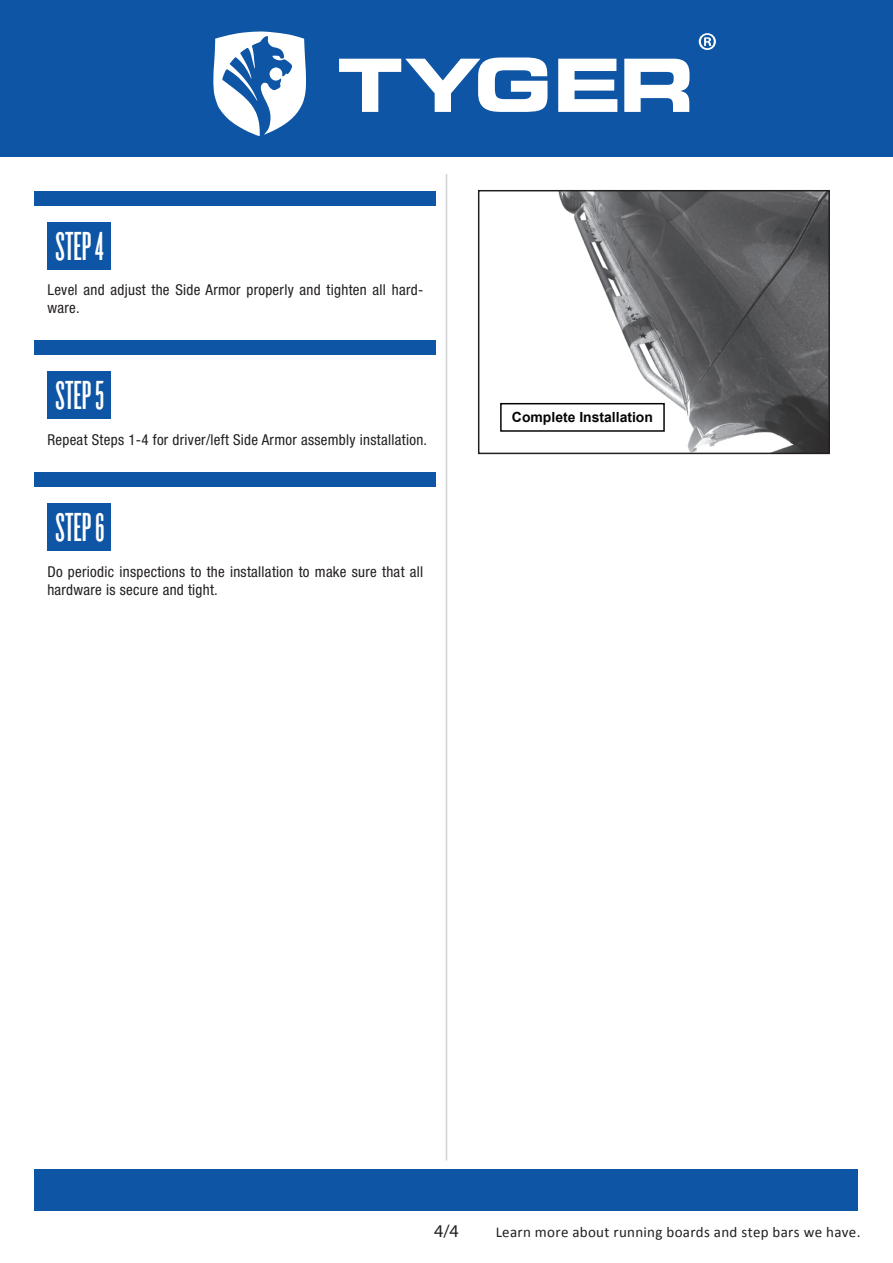
<style>
.page{position:relative;width:893px;height:1263px;background:#fff}
.page>*{position:absolute;margin:0;border:0;box-sizing:border-box;transform-origin:0 0}
.t1{font:41.85px "Knockout HTF46 Flyweight";color:#fff}
.t2{font:18px "Myriad Pro";color:#231f20}
.t3{font:condensed 15px/18px "Helvetica Neue LT Std";letter-spacing:.02em;color:#231f20}
.t4{font:15px "Calibri";letter-spacing:.02em;color:#231f20}
.t5{font:700 13.95px "Arial";color:#050504}
</style>
<div class="page">
<div style="left:35px;top:1169px;width:823px;height:41px;background:#0e55a5"></div>
<hr style="left:446px;top:174px;width:1px;height:986px;background:#d1d2d4">
<div style="left:0;top:0;width:893px;height:157px;background:#0e55a5"></div>
<svg style="left:339px;top:58px;width:208px;height:54px"></svg>
<svg style="left:558px;top:59px;width:59px;height:53px"></svg>
<svg style="left:624px;top:59px;width:65px;height:53px"></svg>
<svg style="left:213px;top:31px;width:93px;height:105px"></svg>
<svg style="left:699px;top:33px;width:17px;height:17px"></svg>
<div style="left:47px;top:222px;width:63px;height:47px;background:#0e55a5"></div>
<div style="left:35px;top:191px;width:401px;height:15px;background:#0e55a5"></div>
<div style="left:47px;top:372px;width:63px;height:47px;background:#0e55a5"></div>
<div style="left:35px;top:340px;width:401px;height:15px;background:#0e55a5"></div>
<div style="left:47px;top:503px;width:63px;height:48px;background:#0e55a5"></div>
<div style="left:35px;top:472px;width:401px;height:15px;background:#0e55a5"></div>
<img style="left:500px;top:193px;width:327px;height:258px">
<div style="left:478px;top:190px;width:352px;height:264px;border:2px solid #231f20"></div>
<div style="left:501px;top:404px;width:163px;height:27px;background:#fff"></div>
<div style="left:500px;top:403px;width:165px;height:29px;border:2px solid #050504"></div>
<h1 class="t1" style="left:56px;top:225px;width:50px">STEP 4</h1>
<p class="t3" style="left:47px;top:281px;width:377px">Level and adjust the Side Armor properly and tighten all hard&shy;ware.</p>
<h1 class="t1" style="left:56px;top:375px;width:50px">STEP 5</h1>
<p class="t3" style="left:47px;top:430px;width:381px">Repeat Steps 1-4 for driver/left Side Armor assembly installation.</p>
<h1 class="t1" style="left:56px;top:507px;width:51px">STEP 6</h1>
<p class="t3" style="left:47px;top:562px;width:377px">Do periodic inspections to the installation to make sure that all hardware is secure and tight.</p>
<p class="t5" style="left:512px;top:408px;width:143px">Complete Installation</p>
<p class="t2" style="left:434px;top:1220px;width:26px">4/4</p>
<p class="t4" style="left:496px;top:1222px;width:366px">Learn more about running boards and step bars we have.</p>
</div>
